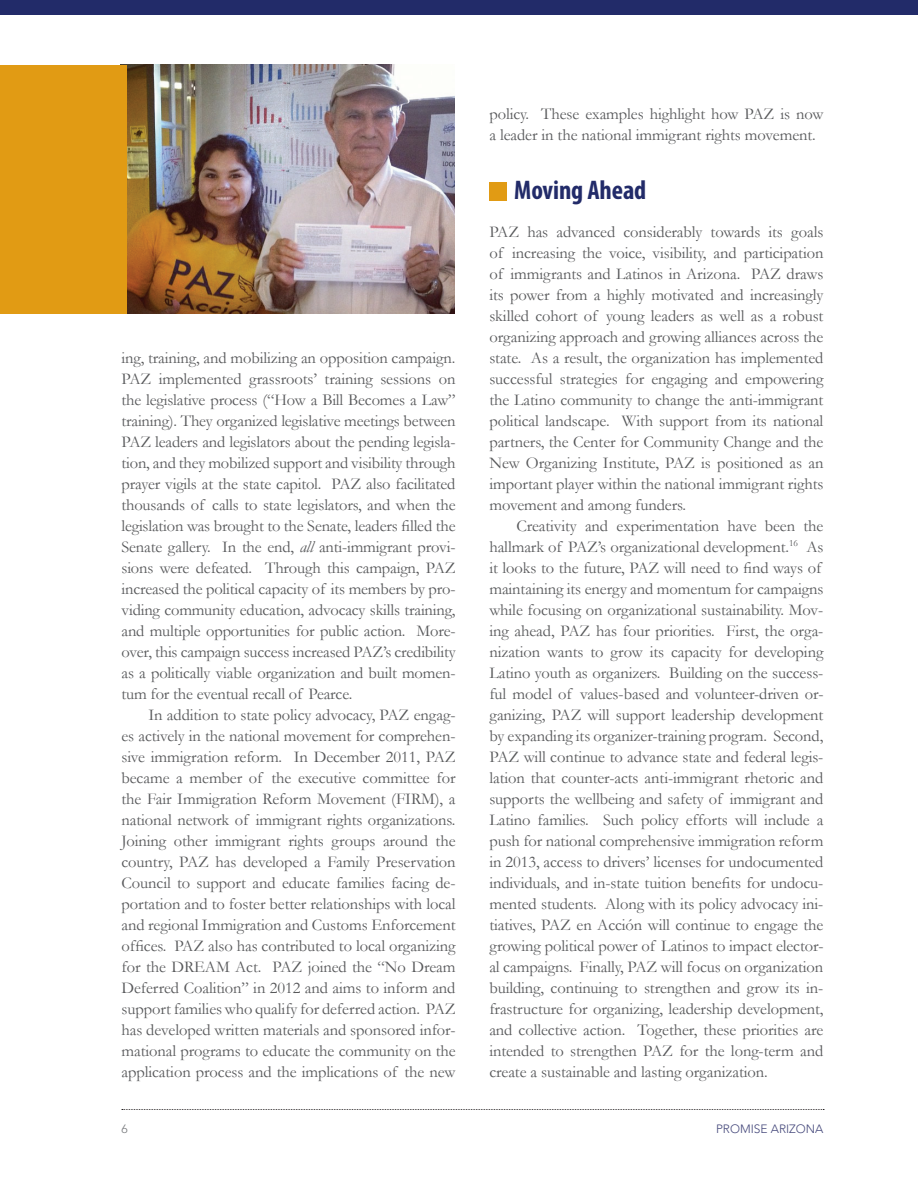
<style>
.page{position:relative;width:918px;height:1188px;background:#fff}
.page>*{position:absolute;margin:0;border:0;box-sizing:border-box;transform-origin:0 0}
.t1{font:700 condensed 27px "Myriad Pro";letter-spacing:-.005em;color:#222b69}
.t2{font:16.5px/21px "Garamond";letter-spacing:-.005em;color:#57585a;text-align:justify}
.t3{font:300 12px "Avenir LT Std";color:#45487b}
.t4{font:300 12px "Avenir LT Std";color:#76787b}
.s1{font-style:italic}
</style>
<div class="page">
<svg style="left:122px;top:1109px;width:702px;height:1px"></svg>
<div style="left:0;top:0;width:918px;height:14px;background:#222b69"></div>
<div style="left:489px;top:182px;width:17px;height:19px;background:#e19b14"></div>
<img style="left:127px;top:65px;width:328px;height:248px">
<div style="left:0;top:65px;width:127px;height:248px;background:#e19b14"></div>
<p class="t2" style="left:122px;top:347px;width:336px">ing, training, and mobilizing an opposition campaign.<br>PAZ implemented grassroots’ training sessions on the legislative process (“How a Bill Becomes a Law” training). They organized legislative meetings between PAZ leaders and legislators about the pending legisla&shy;tion, and they mobilized support and visibility through prayer vigils at the state capitol. PAZ also facilitated thousands of calls to state legislators, and when the legislation was brought to the Senate, leaders filled the Senate gallery. In the end, <span class="s1">all</span> anti-immigrant provi&shy;sions were defeated. Through this campaign, PAZ increased the political capacity of its members by pro&shy;viding community education, advocacy skills training, and multiple opportunities for public action. More&shy;over, this campaign success increased PAZ’s credibility as a politically viable organization and built momen&shy;tum for the eventual recall of Pearce.</p>
<p class="t2" style="left:122px;top:704px;width:336px;text-indent:27px">In addition to state policy advocacy, PAZ engag&shy;es actively in the national movement for comprehen&shy;sive immigration reform. In December 2011, PAZ became a member of the executive committee for the Fair Immigration Reform Movement (FIRM), a national network of immigrant rights organizations.<br>Joining other immigrant rights groups around the country, PAZ has developed a Family Preservation Council to support and educate families facing de&shy;portation and to foster better relationships with local and regional Immigration and Customs Enforcement offices. PAZ also has contributed to local organizing for the DREAM Act. PAZ joined the “No Dream Deferred Coalition” in 2012 and aims to inform and support families who qualify for deferred action. PAZ has developed written materials and sponsored infor&shy;mational programs to educate the community on the application process and the implications of the new</p>
<p class="t2" style="left:489px;top:103px;width:336px">policy. These examples highlight how PAZ is now a leader in the national immigrant rights movement.</p>
<h1 class="t1" style="left:514px;top:173px;width:134px">Moving Ahead</h1>
<p class="t2" style="left:489px;top:221px;width:336px">PAZ has advanced considerably towards its goals of increasing the voice, visibility, and participation of immigrants and Latinos in Arizona. PAZ draws its power from a highly motivated and increasingly skilled cohort of young leaders as well as a robust organizing approach and growing alliances across the state. As a result, the organization has implemented successful strategies for engaging and empowering the Latino community to change the anti-immigrant political landscape. With support from its national partners, the Center for Community Change and the New Organizing Institute, PAZ is positioned as an important player within the national immigrant rights movement and among funders.</p>
<p class="t2" style="left:489px;top:515px;width:336px;text-align:left;text-indent:27px">Creativity and experimentation have been the hallmark of PAZ’s organizational development.<sup>16</sup> As it looks to the future, PAZ will need to find ways of maintaining its energy and momentum for campaigns while focusing on organizational sustainability. Mov&shy;ing ahead, PAZ has four priorities. First, the orga&shy;nization wants to grow its capacity for developing Latino youth as organizers. Building on the success&shy;ful model of values-based and volunteer-driven or&shy;ganizing, PAZ will support leadership development by expanding its organizer-training program. Second, PAZ will continue to advance state and federal legis&shy;lation that counter-acts anti-immigrant rhetoric and supports the wellbeing and safety of immigrant and Latino families. Such policy efforts will include a push for national comprehensive immigration reform in 2013, access to drivers’ licenses for undocumented individuals, and in-state tuition benefits for undocu&shy;mented students. Along with its policy advocacy ini&shy;tiatives, PAZ en Acción will continue to engage the growing political power of Latinos to impact elector&shy;al campaigns. Finally, PAZ will focus on organization building, continuing to strengthen and grow its in&shy;frastructure for organizing, leadership development, and collective action. Together, these priorities are intended to strengthen PAZ for the long-term and create a sustainable and lasting organization.</p>
<p class="t4" style="left:122px;top:1122px;width:8px">6</p>
<p class="t3" style="left:716px;top:1122px;width:109px">PROMISE ARIZONA</p>
</div>
